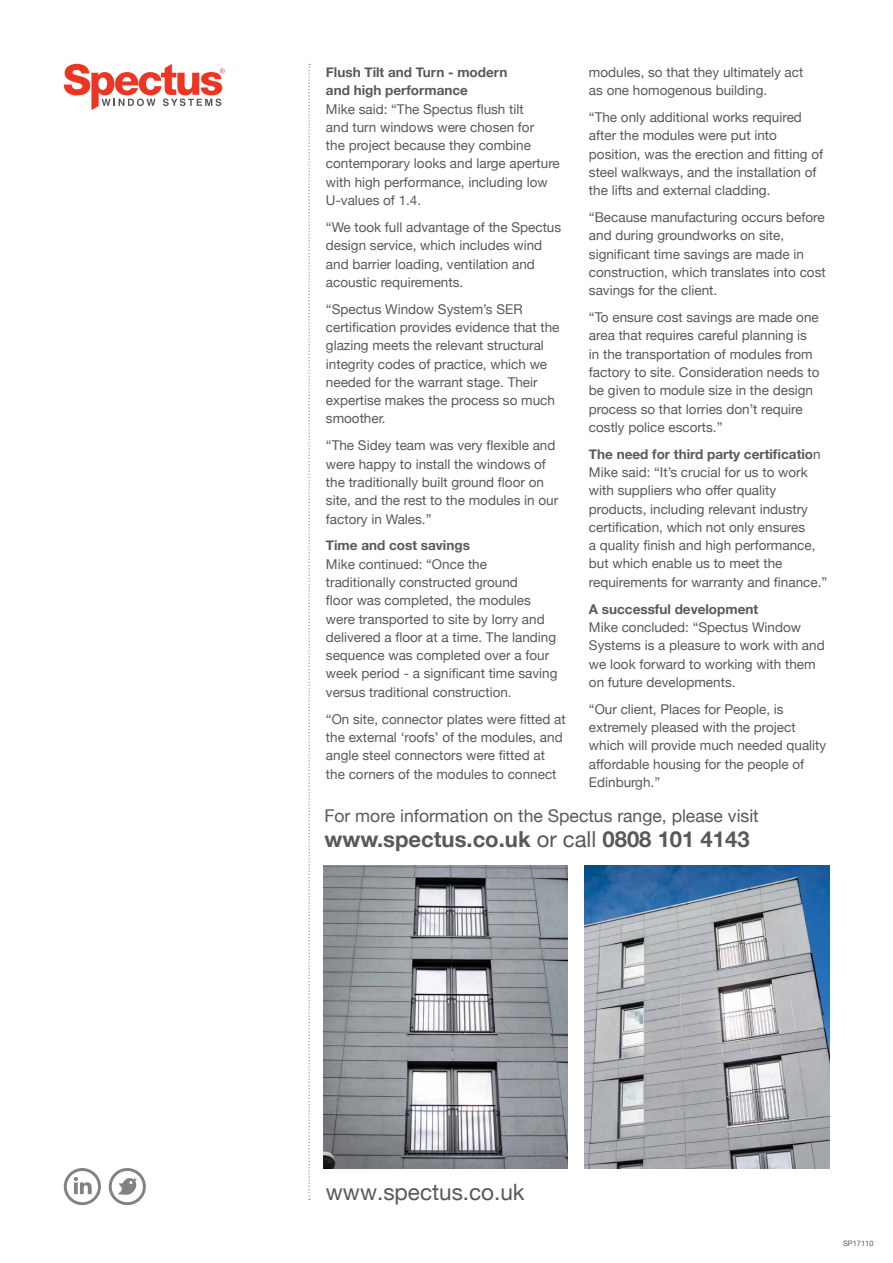
<style>
.page{position:relative;width:893px;height:1263px;background:#fff}
.page>*{position:absolute;margin:0;border:0;box-sizing:border-box;transform-origin:0 0}
.t1{font:22.5px "Helvetica Neue";color:#58595b}
.t2{font:700 22.05px "Helvetica Neue";color:#58595b}
.t3{font:17.55px "Helvetica Neue";color:#58595b}
.t4{font:13.5px/18.3px "Helvetica Neue";color:#58595b}
.t5{font:700 13.5px/18.3px "Helvetica Neue";color:#58595b}
.t6{font:7.5px "Helvetica Neue";color:#58595b}
.s1{font-weight:700}
.s2{font-weight:400}
</style>
<div class="page">
<svg style="left:64px;top:64px;width:161px;height:46px"></svg>
<svg style="left:308px;top:64px;width:2px;height:1136px"></svg>
<svg style="left:109px;top:1168px;width:37px;height:37px"></svg>
<svg style="left:64px;top:1168px;width:37px;height:37px"></svg>
<img style="left:584px;top:866px;width:245px;height:302px">
<img style="left:324px;top:866px;width:244px;height:302px">
<p class="t5" style="left:326px;top:63px;width:183px">Flush Tilt and Turn - modern and high performance</p>
<p class="t4" style="left:326px;top:100px;width:235px">Mike said: “The Spectus flush tilt<br>and turn windows were chosen for<br>the project because they combine contemporary looks and large aperture with high performance, including low<br>U-values of 1.4.</p>
<p class="t4" style="left:326px;top:219px;width:237px">“We took full advantage of the Spectus design service, which includes wind and barrier loading, ventilation and acoustic requirements.</p>
<p class="t4" style="left:326px;top:300px;width:235px">“Spectus Window System’s SER certification provides evidence that the glazing meets the relevant structural integrity codes of practice, which we needed for the warrant stage. Their expertise makes the process so much smoother.</p>
<p class="t4" style="left:326px;top:437px;width:234px">“The Sidey team was very flexible and were happy to install the windows of the traditionally built ground floor on site, and the rest to the modules in our factory in Wales.”</p>
<p class="t5" style="left:326px;top:537px;width:145px">Time and cost savings</p>
<p class="t4" style="left:326px;top:555px;width:233px">Mike continued: “Once the traditionally constructed ground<br>floor was completed, the modules were transported to site by lorry and delivered a floor at a time. The landing sequence was completed over a four week period - a significant time saving versus traditional construction.</p>
<p class="t4" style="left:326px;top:710px;width:241px">“On site, connector plates were fitted at the external ‘roofs’ of the modules, and angle steel connectors were fitted at the corners of the modules to connect</p>
<p class="t4" style="left:589px;top:64px;width:216px">modules, so that they ultimately act as one homogenous building.</p>
<p class="t4" style="left:589px;top:109px;width:236px">“The only additional works required after the modules were put into position, was the erection and fitting of steel walkways, and the installation of the lifts and external cladding.</p>
<p class="t4" style="left:589px;top:209px;width:238px">“Because manufacturing occurs before and during groundworks on site, significant time savings are made in construction, which translates into cost savings for the client.</p>
<p class="t4" style="left:589px;top:309px;width:232px">“To ensure cost savings are made one area that requires careful planning is in the transportation of modules from factory to site. Consideration needs to be given to module size in the design process so that lorries don’t require costly police escorts.”</p>
<p class="t4" style="left:589px;top:445px;width:240px"><span class="s1">The need for third party certificatio</span>n Mike said: “It’s crucial for us to work with suppliers who offer quality products, including relevant industry certification, which not only ensures<br>a quality finish and high performance, but which enable us to meet the requirements for warranty and finance.”</p>
<p class="t5" style="left:589px;top:600px;width:171px">A successful development</p>
<p class="t4" style="left:589px;top:619px;width:237px">Mike concluded: “Spectus Window<br>Systems is a pleasure to work with and we look forward to working with them on future developments.</p>
<p class="t4" style="left:589px;top:700px;width:239px">“Our client, Places for People, is extremely pleased with the project which will provide much needed quality affordable housing for the people of<br>Edinburgh.”</p>
<p class="t3" style="left:324px;top:803px;width:436px">For more information on the Spectus range, please visit</p>
<h2 class="t2" style="left:324px;top:822px;width:427px">www.spectus.co.uk <span class="s2">or call</span> 0808 101 4143</h2>
<h1 class="t1" style="left:326px;top:1176px;width:200px">www.spectus.co.uk</h1>
<p class="t6" style="left:843px;top:1237px;width:32px">SP17110</p>
</div>
